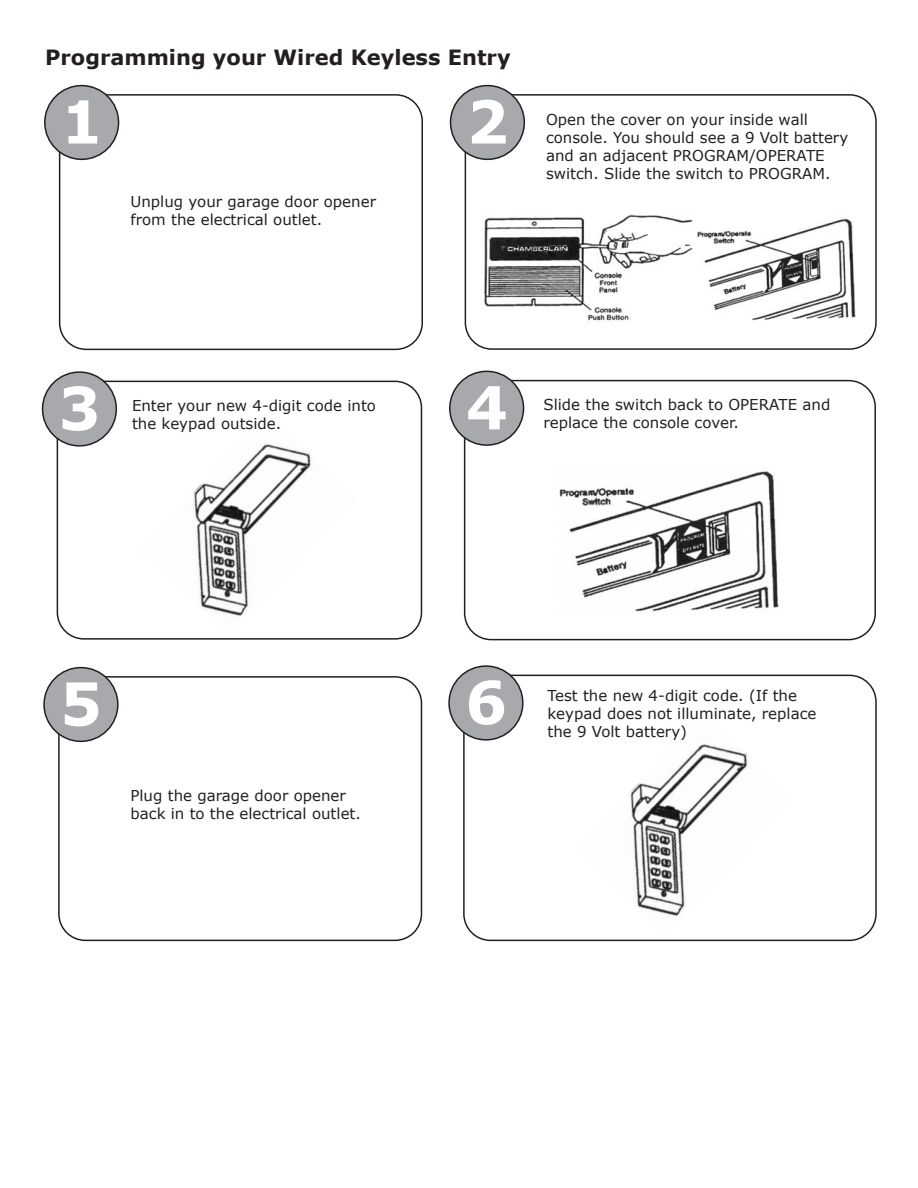
<style>
.page{position:relative;width:918px;height:1188px;background:#fff}
.page>*{position:absolute;margin:0;border:0;box-sizing:border-box;transform-origin:0 0}
.t1{font:700 59.25px "Verdana";color:#fff}
.t2{font:700 21px "Verdana";color:#231f20}
.t3{font:15px/18px "Verdana";color:#231f20}
</style>
<div class="page">
<img style="left:697px;top:218px;width:159px;height:103px">
<img style="left:559px;top:471px;width:220px;height:141px">
<img style="left:193px;top:444px;width:119px;height:173px">
<img style="left:630px;top:744px;width:118px;height:173px">
<div style="left:59px;top:94px;width:364px;height:256px;border:2px solid #231f20;border-radius:26px"></div>
<div style="left:44px;top:85px;width:75px;height:75px;background:#a8a9ad;border:2px solid #231f20;border-radius:50%"></div>
<div style="left:465px;top:94px;width:412px;height:256px;border:2px solid #231f20;border-radius:26px"></div>
<div style="left:450px;top:85px;width:75px;height:75px;background:#a8a9ad;border:2px solid #231f20;border-radius:50%"></div>
<div style="left:464px;top:380px;width:412px;height:260px;border:2px solid #231f20;border-radius:26px"></div>
<div style="left:449px;top:371px;width:75px;height:75px;background:#a8a9ad;border:2px solid #231f20;border-radius:50%"></div>
<div style="left:463px;top:675px;width:414px;height:266px;border:2px solid #231f20;border-radius:26px"></div>
<div style="left:448px;top:665px;width:76px;height:76px;background:#a8a9ad;border:2px solid #231f20;border-radius:50%"></div>
<div style="left:57px;top:381px;width:365px;height:259px;border:2px solid #231f20;border-radius:26px"></div>
<div style="left:42px;top:371px;width:75px;height:76px;background:#a8a9ad;border:2px solid #231f20;border-radius:50%"></div>
<div style="left:58px;top:676px;width:364px;height:265px;border:2px solid #231f20;border-radius:26px"></div>
<div style="left:43px;top:667px;width:76px;height:75px;background:#a8a9ad;border:2px solid #231f20;border-radius:50%"></div>
<img style="left:484px;top:214px;width:209px;height:109px">
<h2 class="t2" style="left:45px;top:44px;width:467px">Programming your Wired Keyless Entry</h2>
<h1 class="t1" style="left:61px;top:84px;width:44px">1</h1>
<h1 class="t1" style="left:467px;top:84px;width:44px">2</h1>
<p class="t3" style="left:130px;top:192px;width:247px">Unplug your garage door opener from the electrical outlet.</p>
<p class="t3" style="left:546px;top:110px;width:304px">Open the cover on your inside wall console. You should see a 9 Volt battery and an adjacent PROGRAM/OPERATE switch. Slide the switch to PROGRAM.</p>
<h1 class="t1" style="left:59px;top:371px;width:44px">3</h1>
<h1 class="t1" style="left:466px;top:370px;width:44px">4</h1>
<p class="t3" style="left:132px;top:396px;width:246px">Enter your new 4-digit code into the keypad outside.</p>
<p class="t3" style="left:543px;top:396px;width:288px">Slide the switch back to OPERATE and replace the console cover.</p>
<h1 class="t1" style="left:60px;top:666px;width:44px">5</h1>
<p class="t3" style="left:130px;top:786px;width:232px">Plug the garage door opener back in to the electrical outlet.</p>
<h1 class="t1" style="left:465px;top:665px;width:44px">6</h1>
<p class="t3" style="left:548px;top:686px;width:270px">Test the new 4-digit code. (If the keypad does not illuminate, replace the 9 Volt battery)</p>
</div>
